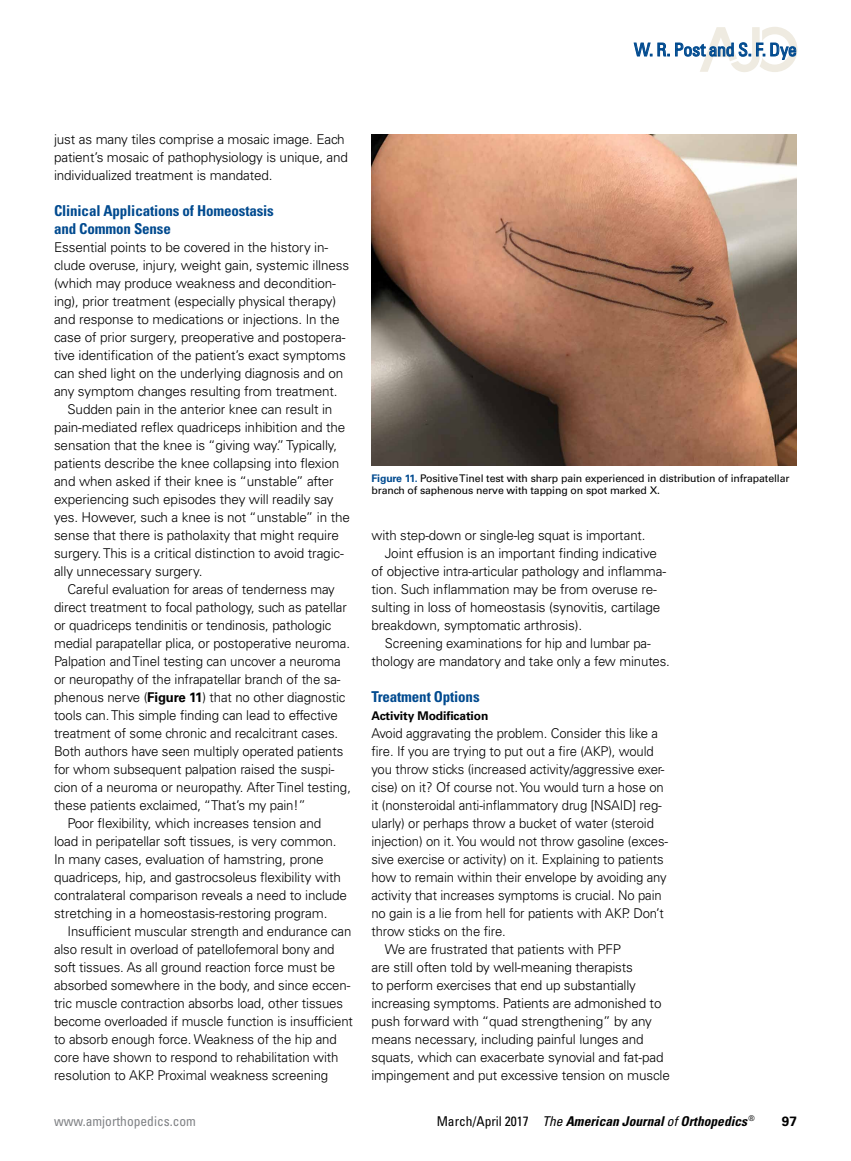
<style>
.page{position:relative;width:851px;height:1161px;background:#fff}
.page>*{position:absolute;margin:0;border:0;box-sizing:border-box;transform-origin:0 0}
.t1{font:condensed 18px "Univers LT Std";letter-spacing:-.02em;color:#004a8f}
.t2{font:700 condensed 15px/18px "Univers LT Std";letter-spacing:-.01em;color:#004a8f}
.t3{font:300 13.5px/18px "Univers LT Std";letter-spacing:-.01em;color:#000}
.t4{font:italic 700 condensed 13.5px "Univers LT Std";color:#000}
.t5{font:condensed 13.5px "Univers LT Std";color:#808285}
.t6{font:700 13.5px "Univers LT Std";color:#000}
.t7{font:700 12px "Univers LT Std";letter-spacing:-.01em;color:#000}
.t8{font:10.5px/12px "Univers LT Std";letter-spacing:-.01em;color:#000}
.s1{font-weight:700}
.s2{font-weight:700;color:#004a8f}
.s3{font-weight:400;font-style:normal}
.s4{font-weight:400}
</style>
<div class="page">
<svg style="left:633px;top:42px;width:36px;height:15px"></svg>
<svg style="left:675px;top:27px;width:122px;height:45px"></svg>
<img style="left:371px;top:134px;width:425px;height:332px">
<h1 class="t1" style="left:634px;top:38px;width:164px">W. R. Post and S. F. Dye</h1>
<p class="t3" style="left:54px;top:130px;width:295px">just as many tiles comprise a mosaic image. Each patient’s mosaic of pathophysiology is unique, and individualized treatment is mandated.</p>
<p class="t2" style="left:54px;top:202px;width:221px">Clinical Applications of Homeostasis and Common Sense</p>
<p class="t3" style="left:54px;top:238px;width:276px">Essential points to be covered in the history in-</p>
<p class="t3" style="left:54px;top:256px;width:297px">clude overuse, injury, weight gain, systemic illness</p>
<p class="t3" style="left:54px;top:274px;width:283px">(which may produce weakness and decondition-</p>
<p class="t3" style="left:54px;top:292px;width:284px">ing), prior treatment (especially physical therapy)</p>
<p class="t3" style="left:54px;top:310px;width:287px">and response to medications or injections. In the</p>
<p class="t3" style="left:54px;top:328px;width:293px">case of prior surgery, preoperative and postopera-</p>
<p class="t3" style="left:54px;top:346px;width:293px">tive identification of the patient’s exact symptoms</p>
<p class="t3" style="left:54px;top:364px;width:291px">can shed light on the underlying diagnosis and on</p>
<p class="t3" style="left:54px;top:382px;width:285px">any symptom changes resulting from treatment.</p>
<p class="t3" style="left:68px;top:400px;width:266px">Sudden pain in the anterior knee can result in</p>
<p class="t3" style="left:54px;top:418px;width:293px">pain-mediated reflex quadriceps inhibition and the</p>
<p class="t3" style="left:54px;top:436px;width:285px">sensation that the knee is “giving way.” Typically,</p>
<p class="t3" style="left:54px;top:454px;width:287px">patients describe the knee collapsing into flexion</p>
<p class="t3" style="left:54px;top:472px;width:281px">and when asked if their knee is “unstable” after</p>
<p class="t3" style="left:54px;top:490px;width:281px">experiencing such episodes they will readily say</p>
<p class="t3" style="left:54px;top:508px;width:297px">yes. However, such a knee is not “unstable” in the</p>
<p class="t3" style="left:54px;top:526px;width:286px">sense that there is patholaxity that might require</p>
<p class="t3" style="left:54px;top:544px;width:291px">surgery. This is a critical distinction to avoid tragic-</p>
<p class="t3" style="left:54px;top:562px;width:150px">ally unnecessary surgery.</p>
<p class="t3" style="left:68px;top:580px;width:269px">Careful evaluation for areas of tenderness may</p>
<p class="t3" style="left:54px;top:598px;width:294px">direct treatment to focal pathology, such as patellar</p>
<p class="t3" style="left:54px;top:616px;width:279px">or quadriceps tendinitis or tendinosis, pathologic</p>
<p class="t3" style="left:54px;top:634px;width:297px">medial parapatellar plica, or postoperative neuroma.</p>
<p class="t3" style="left:54px;top:652px;width:288px">Palpation and Tinel testing can uncover a neuroma</p>
<p class="t3" style="left:54px;top:670px;width:288px">or neuropathy of the infrapatellar branch of the sa-</p>
<p class="t3" style="left:54px;top:688px;width:293px">phenous nerve (<span class="s1">Figure 11</span>) that no other diagnostic</p>
<p class="t3" style="left:54px;top:706px;width:285px">tools can. This simple finding can lead to effective</p>
<p class="t3" style="left:54px;top:724px;width:286px">treatment of some chronic and recalcitrant cases.</p>
<p class="t3" style="left:54px;top:742px;width:291px">Both authors have seen multiply operated patients</p>
<p class="t3" style="left:54px;top:760px;width:282px">for whom subsequent palpation raised the suspi-</p>
<p class="t3" style="left:54px;top:778px;width:298px">cion of a neuroma or neuropathy. After Tinel testing,</p>
<p class="t3" style="left:54px;top:796px;width:253px">these patients exclaimed, “That’s my pain!”</p>
<p class="t3" style="left:68px;top:814px;width:255px">Poor flexibility, which increases tension and</p>
<p class="t3" style="left:54px;top:832px;width:284px">load in peripatellar soft tissues, is very common.</p>
<p class="t3" style="left:54px;top:850px;width:271px">In many cases, evaluation of hamstring, prone</p>
<p class="t3" style="left:54px;top:868px;width:288px">quadriceps, hip, and gastrocsoleus flexibility with</p>
<p class="t3" style="left:54px;top:886px;width:294px">contralateral comparison reveals a need to include</p>
<p class="t3" style="left:54px;top:904px;width:275px">stretching in a homeostasis-restoring program.</p>
<p class="t3" style="left:68px;top:922px;width:285px">Insufficient muscular strength and endurance can</p>
<p class="t3" style="left:54px;top:940px;width:282px">also result in overload of patellofemoral bony and</p>
<p class="t3" style="left:54px;top:958px;width:282px">soft tissues. As all ground reaction force must be</p>
<p class="t3" style="left:54px;top:976px;width:298px">absorbed somewhere in the body, and since eccen-</p>
<p class="t3" style="left:54px;top:994px;width:290px">tric muscle contraction absorbs load, other tissues</p>
<p class="t3" style="left:54px;top:1012px;width:300px">become overloaded if muscle function is insufficient</p>
<p class="t3" style="left:54px;top:1030px;width:284px">to absorb enough force. Weakness of the hip and</p>
<p class="t3" style="left:54px;top:1048px;width:286px">core have shown to respond to rehabilitation with</p>
<p class="t3" style="left:54px;top:1066px;width:276px">resolution to AKP. Proximal weakness screening</p>
<p class="t8" style="left:371px;top:473px;width:419px"><span class="s2">Figure 11.</span> Positive Tinel test with sharp pain experienced in distribution of infrapatellar branch of saphenous nerve with tapping on spot marked X.</p>
<p class="t3" style="left:371px;top:526px;width:275px">with step-down or single-leg squat is important.</p>
<p class="t3" style="left:385px;top:544px;width:273px">Joint effusion is an important finding indicative</p>
<p class="t3" style="left:371px;top:562px;width:296px">of objective intra-articular pathology and inflamma-</p>
<p class="t3" style="left:371px;top:580px;width:287px">tion. Such inflammation may be from overuse re-</p>
<p class="t3" style="left:371px;top:598px;width:290px">sulting in loss of homeostasis (synovitis, cartilage</p>
<p class="t3" style="left:371px;top:616px;width:212px">breakdown, symptomatic arthrosis).</p>
<p class="t3" style="left:385px;top:634px;width:267px">Screening examinations for hip and lumbar pa-</p>
<p class="t3" style="left:371px;top:652px;width:300px">thology are mandatory and take only a few minutes.</p>
<p class="t2" style="left:371px;top:688px;width:110px">Treatment Options</p>
<p class="t7" style="left:371px;top:709px;width:118px">Activity Modification</p>
<p class="t3" style="left:371px;top:724px;width:288px">Avoid aggravating the problem. Consider this like a</p>
<p class="t3" style="left:371px;top:742px;width:284px">fire. If you are trying to put out a fire (AKP), would</p>
<p class="t3" style="left:371px;top:760px;width:294px">you throw sticks (increased activity/aggressive exer-</p>
<p class="t3" style="left:371px;top:778px;width:294px">cise) on it? Of course not. You would turn a hose on</p>
<p class="t3" style="left:371px;top:796px;width:292px">it (nonsteroidal anti-inflammatory drug [NSAID] reg-</p>
<p class="t3" style="left:371px;top:814px;width:284px">ularly) or perhaps throw a bucket of water (steroid</p>
<p class="t3" style="left:371px;top:832px;width:298px">injection) on it. You would not throw gasoline (exces-</p>
<p class="t3" style="left:371px;top:850px;width:294px">sive exercise or activity) on it. Explaining to patients</p>
<p class="t3" style="left:371px;top:868px;width:297px">how to remain within their envelope by avoiding any</p>
<p class="t3" style="left:371px;top:886px;width:292px">activity that increases symptoms is crucial. No pain</p>
<p class="t3" style="left:371px;top:904px;width:294px">no gain is a lie from hell for patients with AKP. Don’t</p>
<p class="t3" style="left:371px;top:922px;width:136px">throw sticks on the fire.</p>
<p class="t3" style="left:385px;top:940px;width:238px">We are frustrated that patients with PFP</p>
<p class="t3" style="left:371px;top:958px;width:263px">are still often told by well-meaning therapists</p>
<p class="t3" style="left:371px;top:976px;width:266px">to perform exercises that end up substantially</p>
<p class="t3" style="left:371px;top:994px;width:291px">increasing symptoms. Patients are admonished to</p>
<p class="t3" style="left:371px;top:1012px;width:282px">push forward with “quad strengthening” by any</p>
<p class="t3" style="left:371px;top:1030px;width:273px">means necessary, including painful lunges and</p>
<p class="t3" style="left:371px;top:1048px;width:294px">squats, which can exacerbate synovial and fat-pad</p>
<p class="t3" style="left:371px;top:1066px;width:300px">impingement and put excessive tension on muscle</p>
<p class="t5" style="left:54px;top:1112px;width:143px">www.amjorthopedics.com</p>
<p class="t4" style="left:436px;top:1113px;width:320px"><span class="s3">March/April 2017</span> <span class="s4">The</span> American Journal <span class="s4">of</span> Orthopedics <sup>®</sup></p>
<p class="t6" style="left:781px;top:1113px;width:17px">97</p>
</div>
